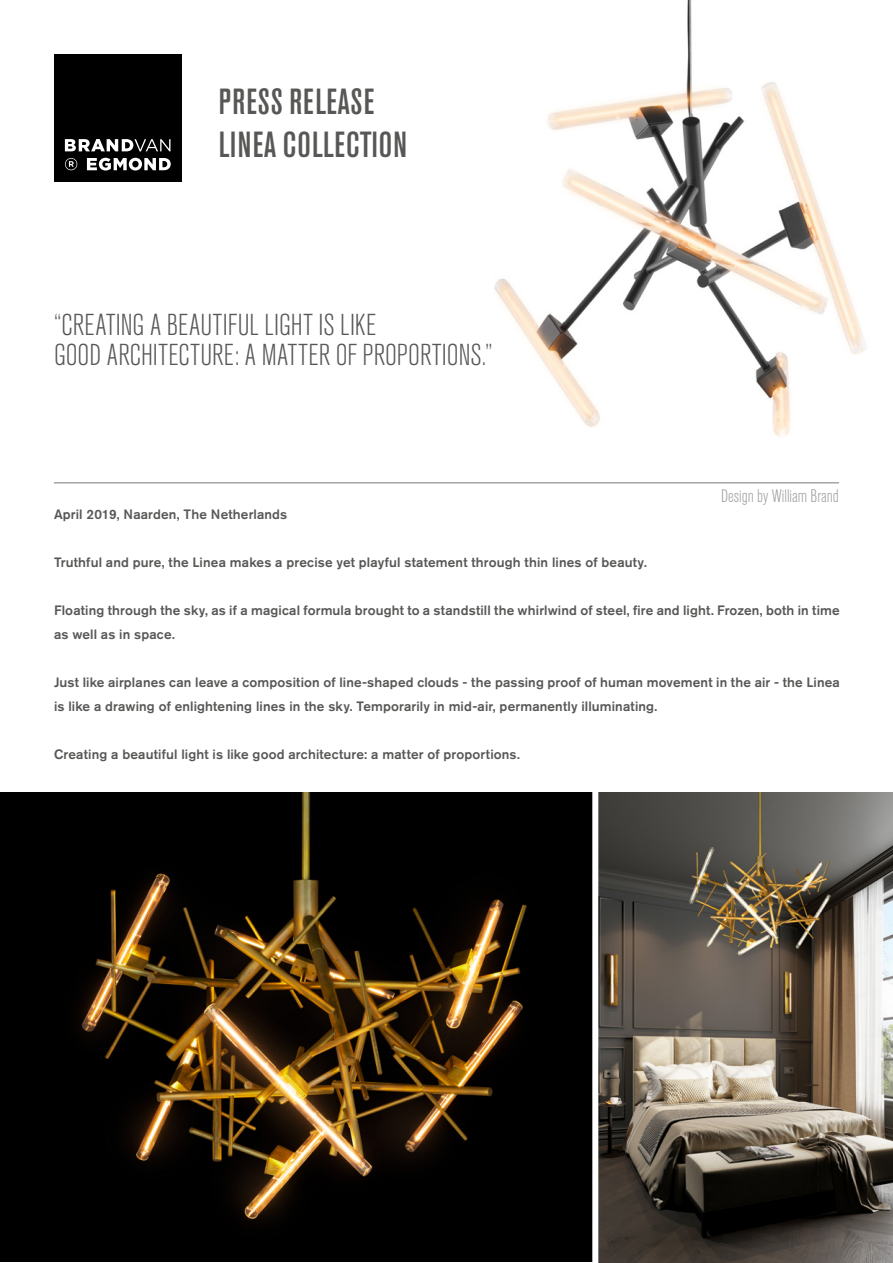
<style>
.page{position:relative;width:893px;height:1263px;background:#fff}
.page>*{position:absolute;margin:0;border:0;box-sizing:border-box;transform-origin:0 0}
.t1{font:500 condensed 36px/43.2px "Akzidenz Grotesk BE";letter-spacing:.03em;color:#575756}
.t2{font:300 condensed 30px/30px "Akzidenz Grotesk BE";letter-spacing:.005em;color:#575756}
.t3{font:300 condensed 18px "Akzidenz Grotesk BE";color:#9d9d9c}
.t4{font:500 13.5px/24px "Akzidenz Grotesk BE";letter-spacing:.01em;color:#575756}
</style>
<div class="page">
<div style="left:0;top:793px;width:595px;height:469px;background:#000"></div>
<img style="left:79px;top:793px;width:448px;height:430px">
<img style="left:598px;top:793px;width:295px;height:469px">
<img style="left:494px;top:0;width:372px;height:437px">
<hr style="left:54px;top:482px;width:785px;height:1px;background:#76797b">
<div style="left:54px;top:54px;width:128px;height:128px;background:#000"></div>
<svg style="left:87px;top:158px;width:84px;height:13px"></svg>
<svg style="left:65px;top:139px;width:105px;height:12px"></svg>
<svg style="left:65px;top:158px;width:12px;height:12px"></svg>
<div style="left:592px;top:791px;width:6px;height:472px;background:#fff"></div>
<h1 class="t1" style="left:219px;top:80px;width:189px">PRESS RELEASE<br>LINEA COLLECTION</h1>
<h2 class="t2" style="left:54px;top:310px;width:440px">“CREATING A BEAUTIFUL LIGHT IS LIKE<br>GOOD ARCHITECTURE: A MATTER OF PROPORTIONS.”</h2>
<h3 class="t3" style="left:721px;top:486px;width:119px">Design by William Brand</h3>
<p class="t4" style="left:54px;top:502px;width:235px">April 2019, Naarden, The Netherlands</p>
<p class="t4" style="left:54px;top:550px;width:594px">Truthful and pure, the Linea makes a precise yet playful statement through thin lines of beauty.</p>
<p class="t4" style="left:54px;top:598px;width:787px">Floating through the sky, as if a magical formula brought to a standstill the whirlwind of steel, fire and light. Frozen, both in time as well as in space.</p>
<p class="t4" style="left:54px;top:670px;width:787px">Just like airplanes can leave a composition of line-shaped clouds - the passing proof of human movement in the air - the Linea is like a drawing of enlightening lines in the sky. Temporarily in mid-air, permanently illuminating.</p>
<p class="t4" style="left:54px;top:742px;width:467px">Creating a beautiful light is like good architecture: a matter of proportions.</p>
</div>
